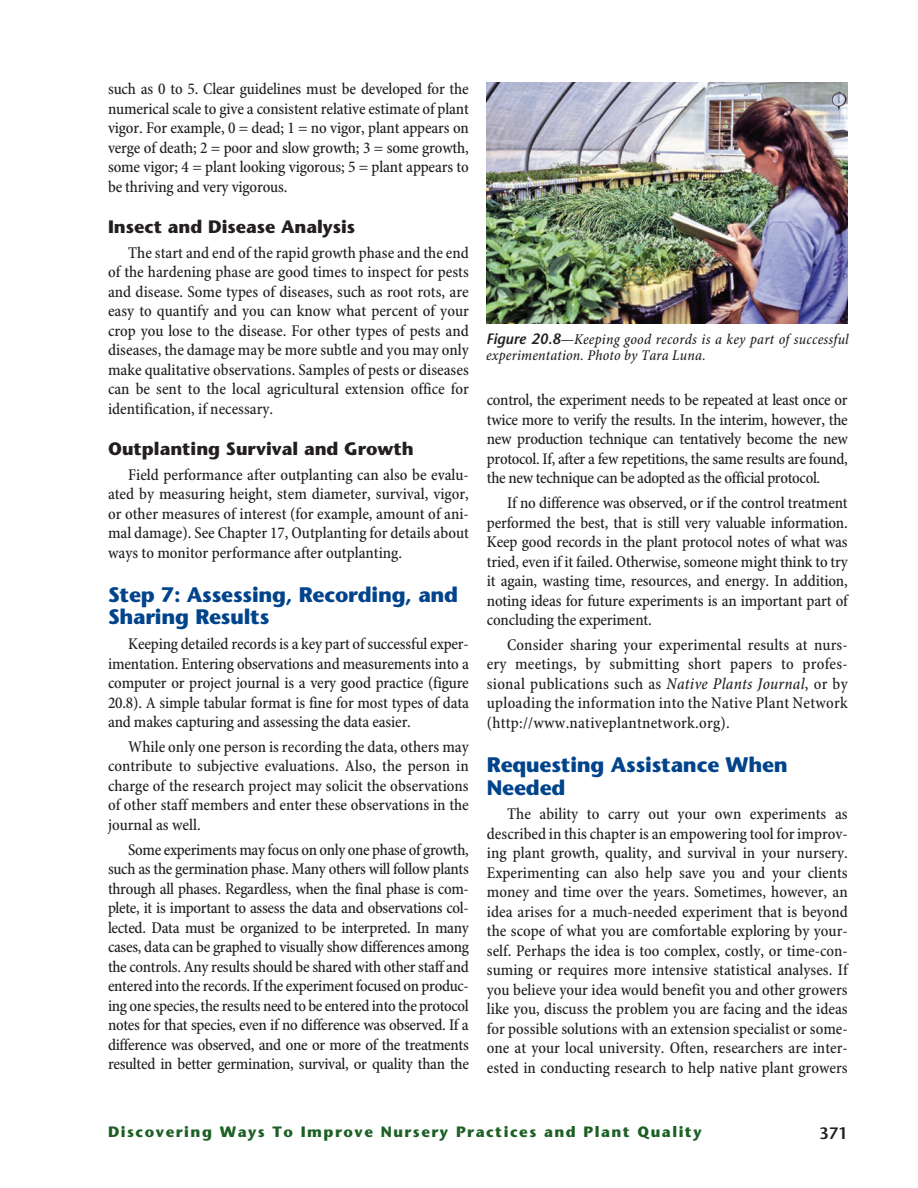
<style>
.page{position:relative;width:918px;height:1188px;background:#fff}
.page>*{position:absolute;margin:0;border:0;box-sizing:border-box;transform-origin:0 0}
.Headings_1{font:700 21px/22.5px "Stone Sans Std";letter-spacing:-.01em;color:#01448c}
.Headings_2{font:700 18px "Stone Sans Std";color:#231f20}
.t1{font:500 condensed 16.5px/19.5px "Minion Pro";letter-spacing:-.005em;color:#231f20;text-align:justify}
.t2{font:600 16.5px "Stone Sans Std";color:#231f20}
.Captions{font:italic 500 condensed 15px/16.5px "Minion Pro";letter-spacing:.015em;color:#231f20}
.t3{font:700 15px "Stone Sans Std";letter-spacing:.1em;color:#1d6025}
.s1{font-family:"Stone Sans Std";font-weight:600;font-stretch:normal}
.s2{font-style:italic}
</style>
<div class="page">
<img style="left:486px;top:82px;width:362px;height:242px">
<p class="t1" style="left:108px;top:80px;width:362px">such as 0 to 5. Clear guidelines must be developed for the numerical scale to give a consistent relative estimate of plant vigor. For example, 0 = dead; 1 = no vigor, plant appears on verge of death; 2 = poor and slow growth; 3 = some growth, some vigor; 4 = plant looking vigorous; 5 = plant appears to be thriving and very vigorous.</p>
<p class="Headings_2" style="left:108px;top:216px;width:249px">Insect and Disease Analysis</p>
<p class="t1" style="left:108px;top:243px;width:362px;text-indent:20px">The start and end of the rapid growth phase and the end of the hardening phase are good times to inspect for pests and disease. Some types of diseases, such as root rots, are easy to quantify and you can know what percent of your crop you lose to the disease. For other types of pests and diseases, the damage may be more subtle and you may only make qualitative observations. Samples of pests or diseases can be sent to the local agricultural extension office for identification, if necessary.</p>
<p class="Headings_2" style="left:108px;top:438px;width:307px">Outplanting Survival and Growth</p>
<p class="t1" style="left:108px;top:465px;width:362px;text-indent:20px">Field performance after outplanting can also be evalu&shy;ated by measuring height, stem diameter, survival, vigor, or other measures of interest (for example, amount of ani&shy;mal damage). See Chapter 17, Outplanting for details about ways to monitor performance after outplanting.</p>
<p class="Headings_1" style="left:108px;top:583px;width:352px">Step 7: Assessing, Recording, and<br>Sharing Results</p>
<p class="t1" style="left:108px;top:635px;width:362px;text-indent:20px">Keeping detailed records is a key part of successful exper&shy;imentation. Entering observations and measurements into a computer or project journal is a very good practice (figure 20.8). A simple tabular format is fine for most types of data and makes capturing and assessing the data easier.</p>
<p class="t1" style="left:108px;top:738px;width:362px;text-indent:20px">While only one person is recording the data, others may contribute to subjective evaluations. Also, the person in charge of the research project may solicit the observations of other staff members and enter these observations in the journal as well.</p>
<p class="t1" style="left:108px;top:841px;width:362px;text-indent:20px">Some experiments may focus on only one phase of growth, such as the germination phase. Many others will follow plants through all phases. Regardless, when the final phase is com&shy;plete, it is important to assess the data and observations col&shy;lected. Data must be organized to be interpreted. In many cases, data can be graphed to visually show differences among the controls. Any results should be shared with other staff and entered into the records. If the experiment focused on produc&shy;ing one species, the results need to be entered into the protocol notes for that species, even if no difference was observed. If a difference was observed, and one or more of the treatments resulted in better germination, survival, or quality than the</p>
<p class="Captions" style="left:486px;top:331px;width:364px"><span class="s1">Figure 20.8</span>—Keeping good records is a key part of successful experimentation. Photo by Tara Luna.</p>
<p class="t1" style="left:487px;top:391px;width:362px">control, the experiment needs to be repeated at least once or twice more to verify the results. In the interim, however, the new production technique can tentatively become the new protocol. If, after a few repetitions, the same results are found, the new technique can be adopted as the official protocol.</p>
<p class="t1" style="left:487px;top:494px;width:362px;text-indent:20px">If no difference was observed, or if the control treatment performed the best, that is still very valuable information.<br>Keep good records in the plant protocol notes of what was tried, even if it failed. Otherwise, someone might think to try it again, wasting time, resources, and energy. In addition, noting ideas for future experiments is an important part of concluding the experiment.</p>
<p class="t1" style="left:487px;top:636px;width:362px;text-indent:20px">Consider sharing your experimental results at nurs&shy;ery meetings, by submitting short papers to profes&shy;sional publications such as <span class="s2">Native Plants Journal</span>, or by uploading the information into the Native Plant Network (http://www.nativeplantnetwork.org).</p>
<p class="Headings_1" style="left:487px;top:753px;width:302px">Requesting Assistance When<br>Needed</p>
<p class="t1" style="left:487px;top:805px;width:362px;text-indent:20px">The ability to carry out your own experiments as described in this chapter is an empowering tool for improv&shy;ing plant growth, quality, and survival in your nursery.<br>Experimenting can also help save you and your clients money and time over the years. Sometimes, however, an idea arises for a much-needed experiment that is beyond the scope of what you are comfortable exploring by your&shy;self. Perhaps the idea is too complex, costly, or time-con&shy;suming or requires more intensive statistical analyses. If you believe your idea would benefit you and other growers like you, discuss the problem you are facing and the ideas for possible solutions with an extension specialist or some&shy;one at your local university. Often, researchers are inter&shy;ested in conducting research to help native plant growers</p>
<p class="t3" style="left:108px;top:1123px;width:595px">Discovering Ways To Improve Nursery Practices and Plant Quality</p>
<p class="t2" style="left:819px;top:1123px;width:30px">371</p>
</div>
